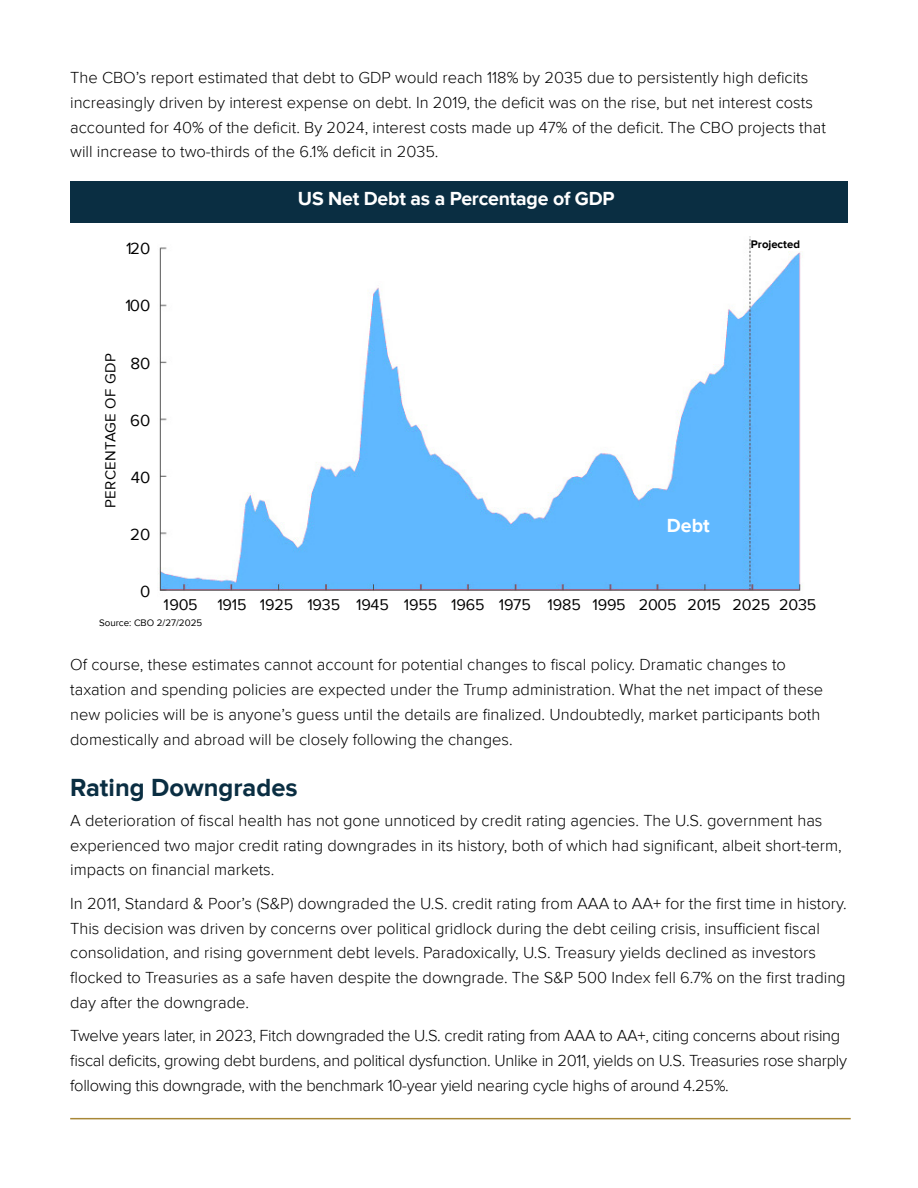
<style>
.page{position:relative;width:918px;height:1188px;background:#fff}
.page>*{position:absolute;margin:0;border:0;box-sizing:border-box;transform-origin:0 0}
.t1{font:700 25.5px "Proxima Nova";color:#0a2e42}
.t2{font:700 19.5px "Proxima Nova";letter-spacing:-.01em;color:#fff}
.t3{font:16.8px "Proxima Nova";color:#000}
.t4{font:300 16.5px/24.8px "Proxima Nova";color:#000}
.t5{font:300 16.5px/24.8px "Proxima Nova";letter-spacing:-.02em;color:#000}
.t6{font:16.05px "Proxima Nova";letter-spacing:-.01em;color:#000}
.t7{font:15px "Proxima Nova";letter-spacing:.02em;color:#000}
.t8{font:700 11.25px "Proxima Nova";color:#000}
.t9{font:9.75px "Proxima Nova";color:#000}
</style>
<div class="page">
<hr style="left:70px;top:1118px;width:781px;height:1px;background:#a88737">
<div style="left:70px;top:181px;width:778px;height:41px;background:#0a2e42"></div>
<img style="left:158px;top:236px;width:645px;height:355px">
<p class="t4" style="left:70px;top:65px;width:757px">The CBO’s report estimated that debt to GDP would reach 118% by 2035 due to persistently high deficits increasingly driven by interest expense on debt. In 2019, the deficit was on the rise, but net interest costs accounted for 40% of the deficit. By 2024, interest costs made up 47% of the deficit. The CBO projects that will increase to two-thirds of the 6.1% deficit in 2035.</p>
<p class="t3" style="left:126px;top:239px;width:26px">120</p>
<p class="t2" style="left:298px;top:187px;width:318px">US Net Debt as a Percentage of GDP</p>
<p class="t8" style="left:751px;top:238px;width:51px">Projected</p>
<p class="t3" style="left:126px;top:296px;width:26px">100</p>
<p class="t7" style="left:102px;top:508px;width:156px;rotate:-90deg">PERCENTAGE OF GDP</p>
<p class="t3" style="left:130px;top:353px;width:21px">80</p>
<p class="t3" style="left:130px;top:410px;width:22px">60</p>
<p class="t3" style="left:131px;top:468px;width:21px">40</p>
<p class="t3" style="left:130px;top:525px;width:22px">20</p>
<p class="t2" style="left:667px;top:514px;width:44px">Debt</p>
<p class="t3" style="left:140px;top:582px;width:12px">0</p>
<p class="t6" style="left:163px;top:595px;width:654px">1905 1915 1925 1935 1945 1955 1965 1975 1985 1995 2005 2015 2025 2035</p>
<p class="t9" style="left:99px;top:617px;width:105px">Source: CBO 2/27/2025</p>
<p class="t4" style="left:70px;top:652px;width:755px;line-height:25.2px">Of course, these estimates cannot account for potential changes to fiscal policy. Dramatic changes to taxation and spending policies are expected under the Trump administration. What the net impact of these new policies will be is anyone’s guess until the details are finalized. Undoubtedly, market participants both domestically and abroad will be closely following the changes.</p>
<h1 class="t1" style="left:70px;top:773px;width:229px">Rating Downgrades</h1>
<p class="t4" style="left:70px;top:808px;width:773px">A deterioration of fiscal health has not gone unnoticed by credit rating agencies. The U.S. government has experienced two major credit rating downgrades in its history, both of which had significant, albeit short-term, impacts on financial markets.</p>
<p class="t4" style="left:70px;top:891px;width:778px">In 2011, Standard &amp; Poor’s (S&amp;P) downgraded the U.S. credit rating from AAA to AA+ for the first time in history.<br>This decision was driven by concerns over political gridlock during the debt ceiling crisis, insufficient fiscal consolidation, and rising government debt levels. Paradoxically, U.S. Treasury yields declined as investors flocked to Treasuries as a safe haven despite the downgrade. The S&amp;P 500 Index fell 6.7% on the first trading day after the downgrade.</p>
<p class="t5" style="left:70px;top:1024px;width:778px">Twelve years later, in 2023, Fitch downgraded the U.S. credit rating from AAA to AA+, citing concerns about rising fiscal deficits, growing debt burdens, and political dysfunction. Unlike in 2011, yields on U.S. Treasuries rose sharply following this downgrade, with the benchmark 10-year yield nearing cycle highs of around 4.25%.</p>
</div>
